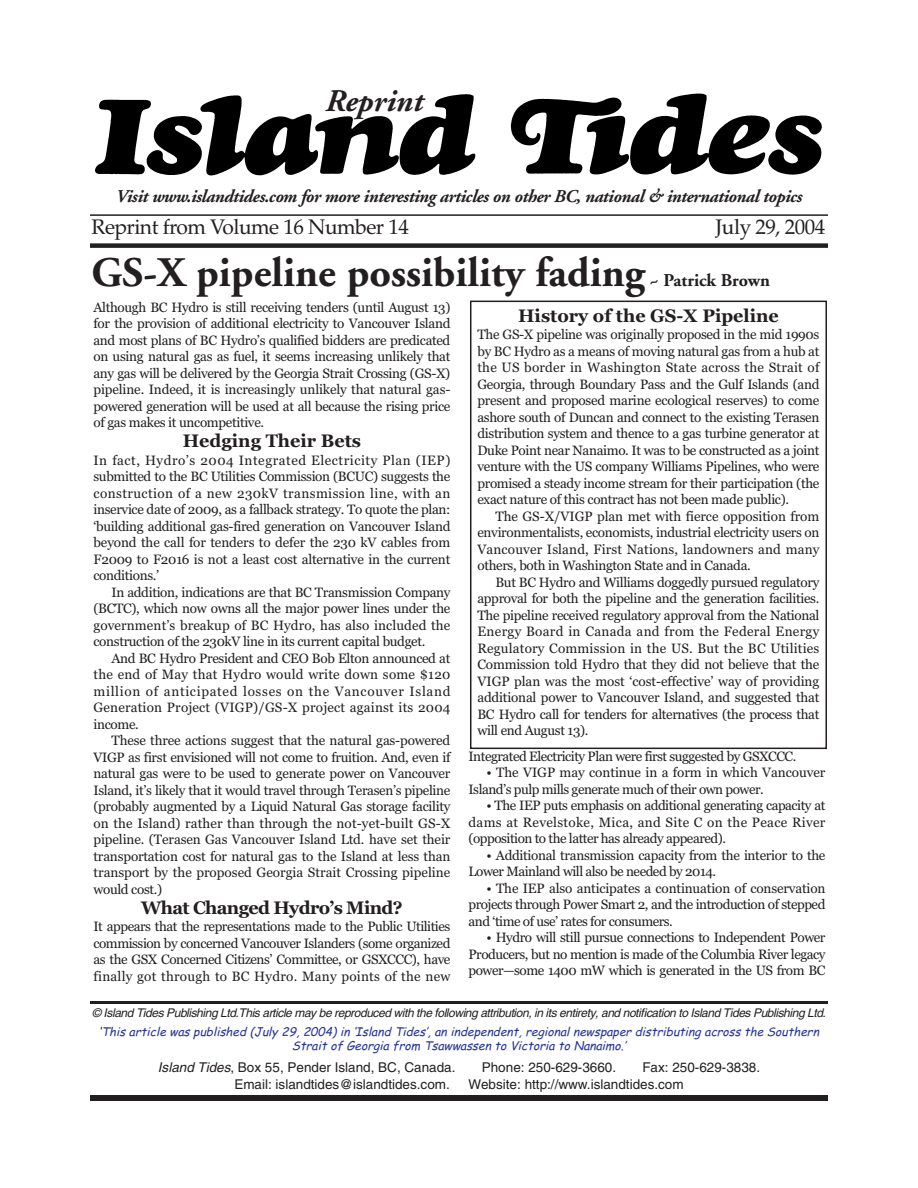
<style>
.page{position:relative;width:918px;height:1188px;background:#fff}
.page>*{position:absolute;margin:0;border:0;box-sizing:border-box;transform-origin:0 0}
.t1{font:700 42px "Adobe Garamond";color:#231f20}
.t2{font:italic 700 31.5px "Adobe Garamond";color:#231f20}
.t3{font:21px "Palatino";letter-spacing:-.025em;color:#231f20}
.t4{font:italic 700 18px "Adobe Garamond";letter-spacing:-.025em;color:#231f20}
.t5{font:700 18px "Georgia";color:#231f20}
.t6{font:700 18px "Georgia";letter-spacing:-.035em;color:#231f20}
.t7{font:700 18px "Adobe Garamond";color:#231f20}
.t8{font:13.5px/16.5px "Georgia";letter-spacing:-.025em;color:#231f20;text-align:justify}
.t9{font:13.5px "Helvetica";color:#231f20}
.t10{font:italic 12px/14.5px "Comic Sans MS";color:#293795;text-align:center}
.t11{font:italic 12px "Helvetica";letter-spacing:-.035em;color:#231f20}
.s1{color:#231f20}
.s2{font-style:italic}
</style>
<div class="page">
<hr style="left:90px;top:214px;width:738px;height:2px;background:#231f20">
<div style="left:90px;top:243px;width:738px;height:5px;background:#231f20"></div>
<img style="left:95px;top:93px;width:727px;height:83px">
<hr style="left:90px;top:1001px;width:738px;height:3px;background:#231f20">
<div style="left:90px;top:1095px;width:738px;height:6px;background:#231f20"></div>
<div style="left:470px;top:301px;width:357px;height:448px;border:2px solid #231f20"></div>
<h2 class="t2" style="left:326px;top:89px;width:99px">Reprint</h2>
<h3 class="t4" style="left:116px;top:189px;width:688px">Visit www.islandtides.com for more interesting articles on other BC, national &amp; international topics</h3>
<h3 class="t3" style="left:92px;top:214px;width:319px">Reprint from Volume 16 Number 14</h3>
<h3 class="t3" style="left:715px;top:214px;width:111px">July 29, 2004</h3>
<h1 class="t1" style="left:92px;top:256px;width:555px">GS-X pipeline possibility fading</h1>
<h3 class="t7" style="left:650px;top:273px;width:122px">~ Patrick Brown</h3>
<p class="t8" style="left:94px;top:299px;width:358px">Although BC Hydro is still receiving tenders (until August 13) for the provision of additional electricity to Vancouver Island and most plans of BC Hydro’s qualified bidders are predicated on using natural gas as fuel, it seems increasing unlikely that any gas will be delivered by the Georgia Strait Crossing (GS-X) pipeline. Indeed, it is increasingly unlikely that natural gas&shy;powered generation will be used at all because the rising price of gas makes it uncompetitive.</p>
<h3 class="t5" style="left:183px;top:430px;width:180px">Hedging Their Bets</h3>
<p class="t8" style="left:94px;top:452px;width:358px">In fact, Hydro’s 2004 Integrated Electricity Plan (IEP) submitted to the BC Utilities Commission (BCUC) suggests the construction of a new 230kV transmission line, with an inservice date of 2009, as a fallback strategy. To quote the plan: ‘building additional gas-fired generation on Vancouver Island beyond the call for tenders to defer the 230 kV cables from F2009 to F2016 is not a least cost alternative in the current conditions.’</p>
<p class="t8" style="left:94px;top:584px;width:358px;text-indent:18px">In addition, indications are that BC Transmission Company (BCTC), which now owns all the major power lines under the government’s breakup of BC Hydro, has also included the construction of the 230kV line in its current capital budget.</p>
<p class="t8" style="left:94px;top:650px;width:358px;text-indent:18px">And BC Hydro President and CEO Bob Elton announced at the end of May that Hydro would write down some $120 million of anticipated losses on the Vancouver Island Generation Project (VIGP)/GS-X project against its 2004 income.</p>
<p class="t8" style="left:94px;top:732px;width:358px;text-indent:18px">These three actions suggest that the natural gas-powered VIGP as first envisioned will not come to fruition. And, even if natural gas were to be used to generate power on Vancouver Island, it’s likely that it would travel through Terasen’s pipeline (probably augmented by a Liquid Natural Gas storage facility on the Island) rather than through the not-yet-built GS-X pipeline. (Terasen Gas Vancouver Island Ltd. have set their transportation cost for natural gas to the Island at less than transport by the proposed Georgia Strait Crossing pipeline would cost.)</p>
<h3 class="t6" style="left:141px;top:897px;width:263px">What Changed Hydro’s Mind?</h3>
<p class="t8" style="left:94px;top:918px;width:358px">It appears that the representations made to the Public Utilities commission by concerned Vancouver Islanders (some organized as the GSX Concerned Citizens’ Committee, or GSXCCC), have finally got through to BC Hydro. Many points of the new</p>
<h3 class="t5" style="left:518px;top:305px;width:262px">History of the GS-X Pipeline</h3>
<p class="t8" style="left:477px;top:326px;width:343px">The GS-X pipeline was originally proposed in the mid 1990s by BC Hydro as a means of moving natural gas from a hub at the US border in Washington State across the Strait of Georgia, through Boundary Pass and the Gulf Islands (and present and proposed marine ecological reserves) to come ashore south of Duncan and connect to the existing Terasen distribution system and thence to a gas turbine generator at Duke Point near Nanaimo. It was to be constructed as a joint venture with the US company Williams Pipelines, who were promised a steady income stream for their participation (the exact nature of this contract has not been made public).</p>
<p class="t8" style="left:477px;top:508px;width:343px;text-indent:18px">The GS-X/VIGP plan met with fierce opposition from environmentalists, economists, industrial electricity users on Vancouver Island, First Nations, landowners and many others, both in Washington State and in Canada.</p>
<p class="t8" style="left:477px;top:574px;width:343px;text-indent:18px">But BC Hydro and Williams doggedly pursued regulatory approval for both the pipeline and the generation facilities.<br>The pipeline received regulatory approval from the National Energy Board in Canada and from the Federal Energy Regulatory Commission in the US. But the BC Utilities Commission told Hydro that they did not believe that the VIGP plan was the most ‘cost-effective’ way of providing additional power to Vancouver Island, and suggested that BC Hydro call for tenders for alternatives (the process that will end August 13).</p>
<p class="t8" style="left:469px;top:748px;width:329px">Integrated Electricity Plan were first suggested by GSXCCC.</p>
<p class="t8" style="left:469px;top:764px;width:358px;text-indent:18px">• The VIGP may continue in a form in which Vancouver<br>Island’s pulp mills generate much of their own power.</p>
<p class="t8" style="left:469px;top:797px;width:358px;text-indent:18px">• The IEP puts emphasis on additional generating capacity at dams at Revelstoke, Mica, and Site C on the Peace River (opposition to the latter has already appeared).</p>
<p class="t8" style="left:469px;top:847px;width:358px;text-indent:18px">• Additional transmission capacity from the interior to the<br>Lower Mainland will also be needed by 2014.</p>
<p class="t8" style="left:469px;top:880px;width:358px;text-indent:18px">• The IEP also anticipates a continuation of conservation projects through Power Smart 2, and the introduction of stepped and ‘time of use’ rates for consumers.</p>
<p class="t8" style="left:469px;top:929px;width:358px;text-indent:18px">• Hydro will still pursue connections to Independent Power Producers, but no mention is made of the Columbia River legacy power—some 1400 mW which is generated in the US from BC</p>
<p class="t11" style="left:92px;top:1008px;width:735px">© Island Tides Publishing Ltd.This article may be reproduced with the following attribution, in its entirety, and notification to Island Tides Publishing Ltd.</p>
<p class="t10" style="left:99px;top:1024px;width:725px"><span class="s1">‘</span>Thisarticlewaspublished (July 29,2004)in‘Island Tides’,anindependent,regionalnewspaperdistributingacrosstheSouthern<br>StraitofGeorgiafrom TsawwassentoVictoriatoNanaimo.’</p>
<p class="t9" style="left:158px;top:1063px;width:299px"><span class="s2">Island Tides</span>, Box 55, Pender Island, BC, Canada.</p>
<p class="t9" style="left:482px;top:1063px;width:136px">Phone: 250-629-3660.</p>
<p class="t9" style="left:642px;top:1063px;width:119px">Fax: 250-629-3838.</p>
<p class="t9" style="left:234px;top:1079px;width:217px">Email: islandtides@islandtides.com.</p>
<p class="t9" style="left:469px;top:1079px;width:217px">Website: http://www.islandtides.com</p>
</div>
